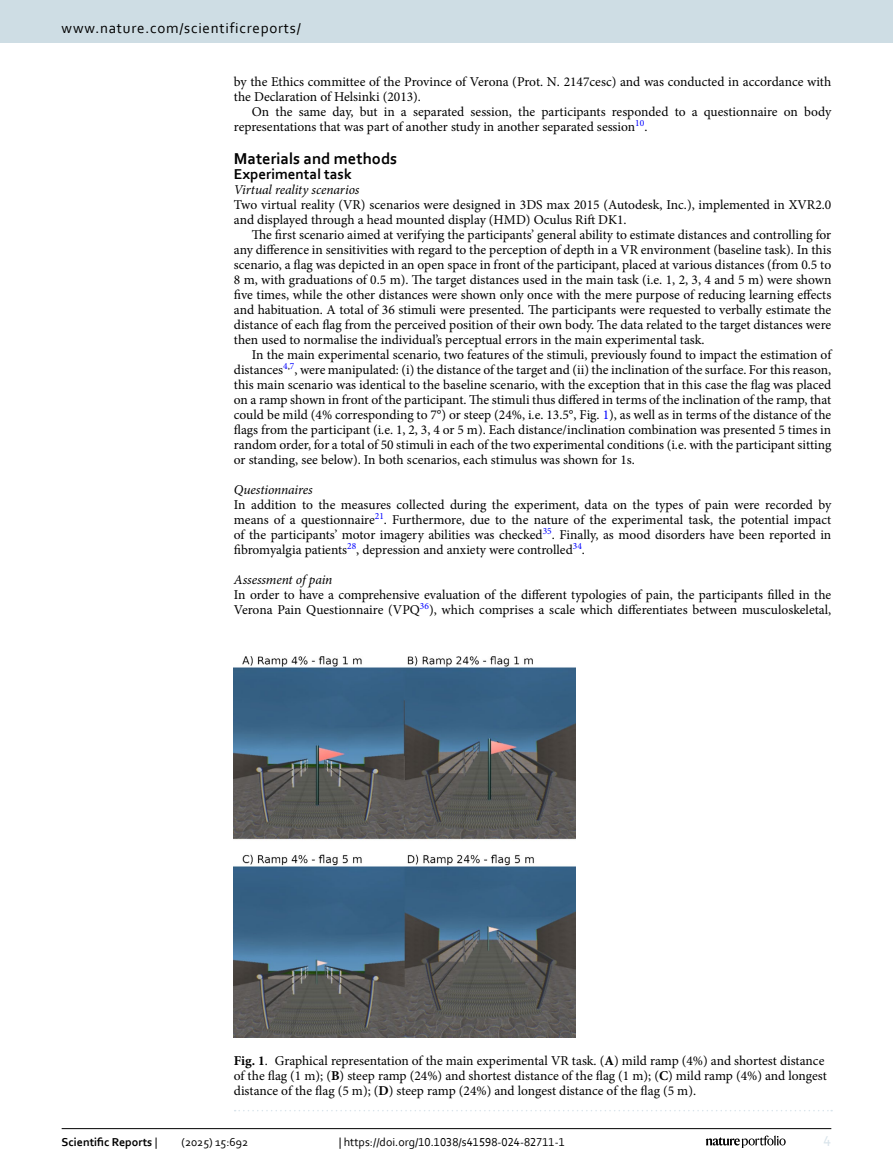
<style>
.page{position:relative;width:893px;height:1174px;background:#fff}
.page>*{position:absolute;margin:0;border:0;box-sizing:border-box;transform-origin:0 0}
.Head_1{font:700 16.5px "Corbel";color:#000}
.t1{font:15px "Corbel";letter-spacing:.05em;color:#000}
.Head_2_After_1{font:700 15px "Corbel";color:#000}
.t2{font:15px "Corbel";color:#d9e4eb}
.Body_Text_Indent{font:13.5px/15px "Minion Pro";color:#000}
.Body_Text{font:13.5px/15px "Minion Pro";color:#000}
.Figure_Caption{font:13.5px/15px "Minion Pro";letter-spacing:-.005em;color:#000}
.Head_3{font:italic 13.5px "Minion Pro";letter-spacing:-.01em;color:#000}
.Head_3_after_2{font:italic 13.5px "Minion Pro";letter-spacing:-.005em;color:#000}
.t3{font:12px "Corbel";color:#000}
.t4{font:700 12px "Corbel";color:#000}
.s1{color:#00f}
.s2{font-weight:700}
.s3{font-weight:400}
</style>
<div class="page">
<img style="left:234px;top:656px;width:341px;height:381px">
<svg style="left:235px;top:1110px;width:597px;height:1px"></svg>
<hr style="left:62px;top:1128px;width:769px;height:1px;background:#000">
<svg style="left:706px;top:1135px;width:80px;height:12px"></svg>
<div style="left:0;top:0;width:893px;height:43px;background:#cedde4"></div>
<p class="t1" style="left:62px;top:18px;width:241px">www.nature.com/scientificreports/</p>
<p class="Body_Text_Indent" style="left:234px;top:74px;width:599px">by the Ethics committee of the Province of Verona (Prot. N. 2147cesc) and was conducted in accordance with the Declaration of Helsinki (2013).</p>
<p class="Body_Text_Indent" style="left:234px;top:104px;width:599px;text-indent:18px">On the same day, but in a separated session, the participants responded to a questionnaire on body representations that was part of another study in another separated session<sup>10</sup>.</p>
<p class="Head_1" style="left:234px;top:148px;width:165px">Materials and methods</p>
<p class="Head_2_After_1" style="left:234px;top:164px;width:119px">Experimental task</p>
<p class="Head_3_after_2" style="left:234px;top:180px;width:127px">Virtual reality scenarios</p>
<p class="Body_Text" style="left:234px;top:197px;width:599px">Two virtual reality (VR) scenarios were designed in 3DS max 2015 (Autodesk, Inc.), implemented in XVR2.0 and displayed through a head mounted display (HMD) Oculus Rift DK1.</p>
<p class="Body_Text_Indent" style="left:234px;top:227px;width:599px;text-align:justify;text-indent:18px">The first scenario aimed at verifying the participants’ general ability to estimate distances and controlling for any difference in sensitivities with regard to the perception of depth in a VR environment (baseline task). In this scenario, a flag was depicted in an open space in front of the participant, placed at various distances (from 0.5 to 8 m, with graduations of 0.5 m). The target distances used in the main task (i.e. 1, 2, 3, 4 and 5 m) were shown five times, while the other distances were shown only once with the mere purpose of reducing learning effects and habituation. A total of 36 stimuli were presented. The participants were requested to verbally estimate the distance of each flag from the perceived position of their own body. The data related to the target distances were then used to normalise the individual’s perceptual errors in the main experimental task.</p>
<p class="Body_Text_Indent" style="left:234px;top:347px;width:599px;text-align:justify;text-indent:18px">In the main experimental scenario, two features of the stimuli, previously found to impact the estimation of distances<sup>4</sup><sup>,</sup><sup>7</sup>, were manipulated: (i) the distance of the target and (ii) the inclination of the surface. For this reason, this main scenario was identical to the baseline scenario, with the exception that in this case the flag was placed on a ramp shown in front of the participant. The stimuli thus differed in terms of the inclination of the ramp, that could be mild (4% corresponding to 7°) or steep (24%, i.e. 13.5°, Fig. <span class="s1">1</span>), as well as in terms of the distance of the flags from the participant (i.e. 1, 2, 3, 4 or 5 m). Each distance/inclination combination was presented 5 times in random order, for a total of 50 stimuli in each of the two experimental conditions (i.e. with the participant sitting or standing, see below). In both scenarios, each stimulus was shown for 1s.</p>
<p class="Head_3" style="left:234px;top:480px;width:80px">Questionnaires</p>
<p class="Body_Text" style="left:234px;top:497px;width:599px;text-align:justify">In addition to the measures collected during the experiment, data on the types of pain were recorded by means of a questionnaire<sup>21</sup>. Furthermore, due to the nature of the experimental task, the potential impact of the participants’ motor imagery abilities was checked<sup>35</sup>. Finally, as mood disorders have been reported in fibromyalgia patients<sup>28</sup>, depression and anxiety were controlled<sup>34</sup>.</p>
<p class="Head_3" style="left:234px;top:570px;width:100px">Assessment of pain</p>
<p class="Body_Text" style="left:234px;top:587px;width:599px">In order to have a comprehensive evaluation of the different typologies of pain, the participants filled in the<br>Verona Pain Questionnaire (VPQ<sup>36</sup>), which comprises a scale which differentiates between musculoskeletal,</p>
<p class="Figure_Caption" style="left:234px;top:1053px;width:594px"><span class="s2">Fig. 1</span>. Graphical representation of the main experimental VR task. (<span class="s2">A</span>) mild ramp (4%) and shortest distance of the flag (1 m); (<span class="s2">B</span>) steep ramp (24%) and shortest distance of the flag (1 m); (<span class="s2">C</span>) mild ramp (4%) and longest distance of the flag (5 m); (<span class="s2">D</span>) steep ramp (24%) and longest distance of the flag (5 m).</p>
<p class="t4" style="left:62px;top:1134px;width:97px">Scientific Reports <span class="s3">|</span></p>
<p class="t3" style="left:181px;top:1134px;width:68px">(2025) 15:692</p>
<p class="t3" style="left:339px;top:1134px;width:228px">| https://doi.org/10.1038/s41598-024-82711-1</p>
<p class="t2" style="left:824px;top:1132px;width:9px">4</p>
</div>
